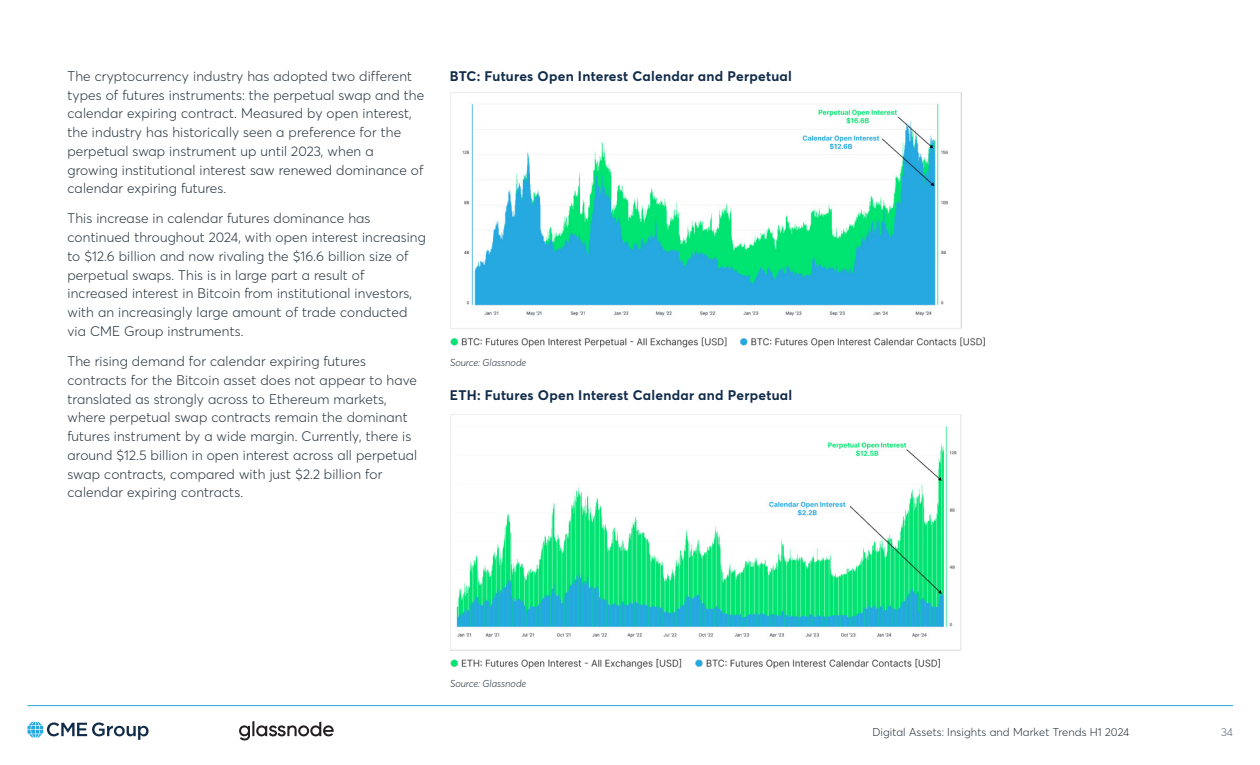
<style>
.page{position:relative;width:1260px;height:765px;background:#fff}
.page>*{position:absolute;margin:0;border:0;box-sizing:border-box;transform-origin:0 0}
.t1{font:300 13.75px/18.8px "Averta";letter-spacing:.01em;color:#25323c}
.t2{font:700 13.75px "Averta";letter-spacing:.02em;color:#112b4a}
.t3{font:300 11.25px "Averta";letter-spacing:.01em;color:#25323c}
.t4{font:300 11.25px "Averta";color:#5a6874}
.t5{font:italic 300 10px "Averta";color:#25323c}
</style>
<div class="page">
<hr style="left:28px;top:705px;width:1205px;height:1px;background:#25a9e0">
<img style="left:450px;top:92px;width:535px;height:255px">
<img style="left:450px;top:414px;width:512px;height:254px">
<svg style="left:28px;top:722px;width:121px;height:18px"></svg>
<svg style="left:239px;top:721px;width:95px;height:20px"></svg>
<p class="t1" style="left:68px;top:66px;width:358px">The cryptocurrency industry has adopted two different types of futures instruments: the perpetual swap and the calendar expiring contract. Measured by open interest, the industry has historically seen a preference for the perpetual swap instrument up until 2023, when a growing institutional interest saw renewed dominance of calendar expiring futures.</p>
<p class="t1" style="left:68px;top:209px;width:360px">This increase in calendar futures dominance has continued throughout 2024, with open interest increasing to $12.6 billion and now rivaling the $16.6 billion size of perpetual swaps. This is in large part a result of increased interest in Bitcoin from institutional investors, with an increasingly large amount of trade conducted via CME Group instruments.</p>
<p class="t1" style="left:68px;top:351px;width:351px">The rising demand for calendar expiring futures contracts for the Bitcoin asset does not appear to have translated as strongly across to Ethereum markets, where perpetual swap contracts remain the dominant futures instrument by a wide margin. Currently, there is around $12.5 billion in open interest across all perpetual swap contracts, compared with just $2.2 billion for calendar expiring contracts.</p>
<p class="t2" style="left:450px;top:66px;width:343px">BTC: Futures Open Interest Calendar and Perpetual</p>
<p class="t5" style="left:450px;top:355px;width:78px">Source: Glassnode</p>
<p class="t2" style="left:450px;top:385px;width:344px">ETH: Futures Open Interest Calendar and Perpetual</p>
<p class="t5" style="left:450px;top:677px;width:78px">Source: Glassnode</p>
<p class="t3" style="left:872px;top:725px;width:259px">Digital Assets: Insights and Market Trends H1 2024</p>
<p class="t4" style="left:1221px;top:725px;width:13px">34</p>
</div>
